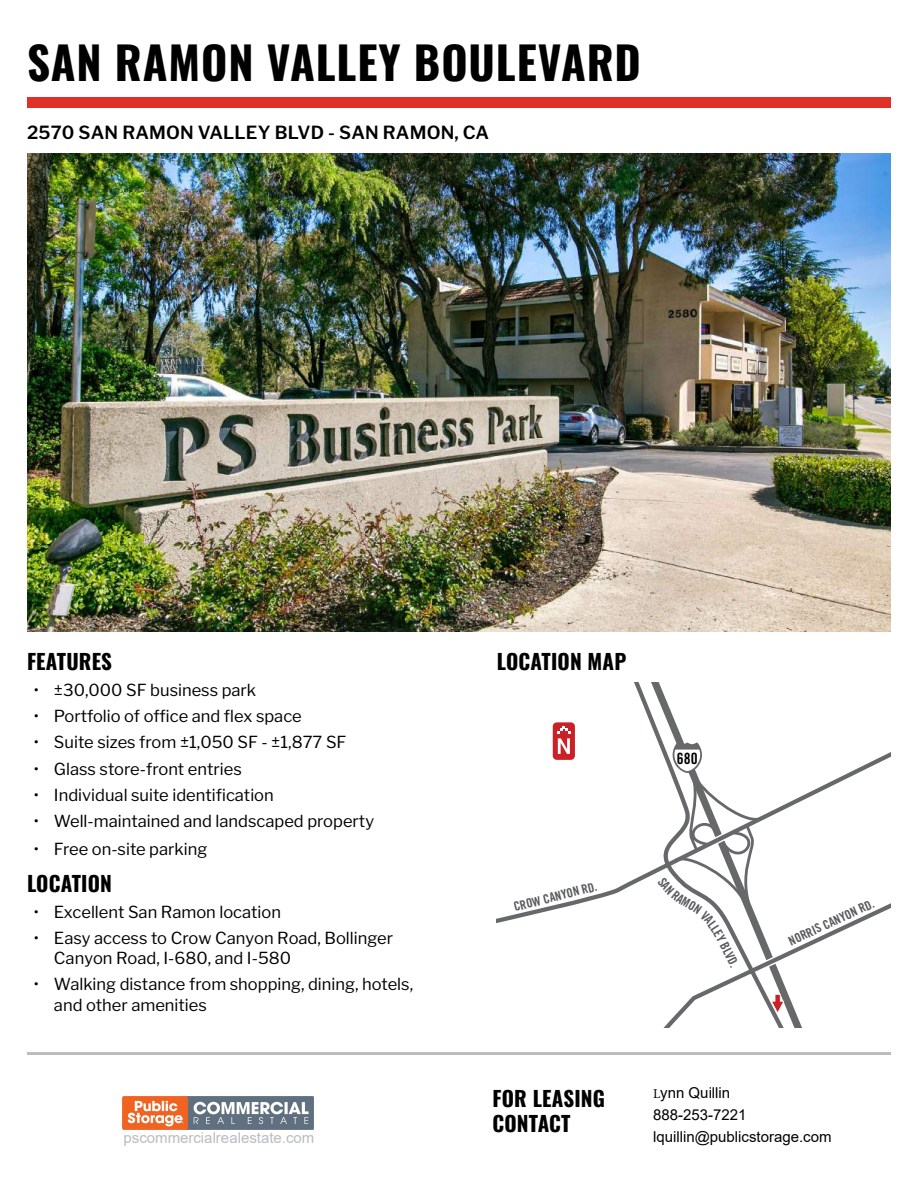
<style>
.page{position:relative;width:918px;height:1188px;background:#fff}
.page>*{position:absolute;margin:0;border:0;box-sizing:border-box;transform-origin:0 0}
.t1{font:700 45px "Oswald";letter-spacing:.02em;color:#000}
.t2{font:700 21px/25.2px "Oswald";letter-spacing:.01em;color:#000}
.t3{font:600 18px "Libre Franklin";letter-spacing:.01em;color:#000}
.t4{font:16.5px/19.5px "Libre Franklin";color:#000}
.t5{font:15.6px "Trade Gothic Bold Cond Twenty";color:#000}
.t6{font:15px/21.9px "Arial";color:#000}
.t7{font:15px "Arial";color:#babcbe}
.t8{font:12.75px "Trade Gothic Bold Cond Twenty";color:#58595b}
.s1{font-family:"Minion Pro";font-size:13.5px}
</style>
<div class="page">
<div style="left:27px;top:98px;width:864px;height:10px;background:#e03128"></div>
<svg style="left:497px;top:682px;width:394px;height:345px"></svg>
<svg style="left:771px;top:994px;width:13px;height:20px"></svg>
<hr style="left:27px;top:1052px;width:864px;height:3px;background:#babcbe">
<img style="left:27px;top:154px;width:864px;height:477px">
<img style="left:122px;top:1097px;width:192px;height:32px">
<svg style="left:657px;top:741px;width:108px;height:196px"></svg>
<h1 class="t1" style="left:27px;top:39px;width:615px">SAN RAMON VALLEY BOULEVARD</h1>
<p class="t3" style="left:27px;top:122px;width:464px">2570 SAN RAMON VALLEY BLVD - SAN RAMON, CA</p>
<p class="t2" style="left:27px;top:650px;width:87px">FEATURES</p>
<p class="t4" style="left:34px;top:680px;width:224px">• ±30,000 SF business park</p>
<p class="t4" style="left:34px;top:706px;width:270px">• Portfolio of office and flex space</p>
<p class="t4" style="left:34px;top:733px;width:314px">• Suite sizes from ±1,050 SF - ±1,877 SF</p>
<p class="t4" style="left:34px;top:759px;width:210px">• Glass store-front entries</p>
<p class="t4" style="left:34px;top:785px;width:242px">• Individual suite identification</p>
<p class="t4" style="left:34px;top:811px;width:342px">• Well-maintained and landscaped property</p>
<p class="t4" style="left:34px;top:839px;width:175px">• Free on-site parking</p>
<p class="t2" style="left:27px;top:872px;width:87px">LOCATION</p>
<p class="t4" style="left:34px;top:902px;width:249px">• Excellent San Ramon location</p>
<p class="t4" style="left:54px;top:928px;width:341px;text-indent:-20px">• Easy access to Crow Canyon Road, Bollinger<br>Canyon Road, I-680, and I-580</p>
<p class="t4" style="left:54px;top:973px;width:361px;line-height:21px;text-indent:-20px">• Walking distance from shopping, dining, hotels, and other amenities</p>
<p class="t7" style="left:123px;top:1127px;width:192px">pscommercialrealestate.com</p>
<p class="t2" style="left:497px;top:650px;width:131px">LOCATION MAP</p>
<p class="t8" style="left:512px;top:899px;width:87px;rotate:-14deg">CROW CANYON RD.</p>
<p class="t5" style="left:677px;top:749px;width:22px">680</p>
<p class="t8" style="left:727px;top:932px;width:36px;rotate:63deg">Y BLVD.</p>
<p class="t8" style="left:786px;top:935px;width:94px;rotate:-25deg">NORRIS CANYON RD.</p>
<p class="t2" style="left:492px;top:1087px;width:114px">FOR LEASING<br>CONTACT</p>
<p class="t6" style="left:653px;top:1081px;width:180px"><span class="s1">L</span>ynn Quillin<br>888-253-7221 lquillin@publicstorage.com</p>
</div>
